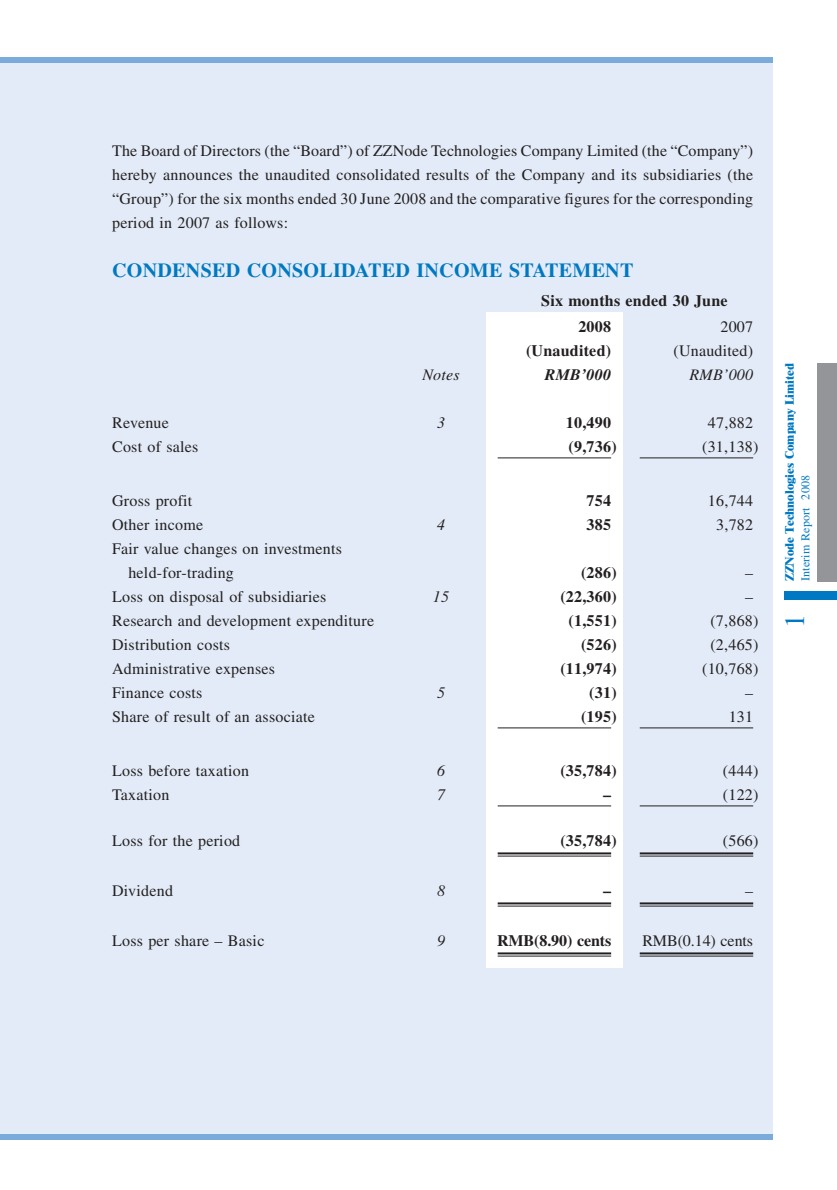
<style>
.page{position:relative;width:837px;height:1190px;background:#fff}
.page>*{position:absolute;margin:0;border:0;box-sizing:border-box;transform-origin:0 0}
.t1{font:28px "Times LT Std";color:#0079c2}
.t2{font:700 20px "Times LT Std";letter-spacing:.015em;color:#0079c2}
.t3{font:16px/24px "Times LT Std";letter-spacing:.015em;color:#231f20;text-align:justify}
.t4{font:700 16px/26px "Times LT Std";letter-spacing:.015em;color:#231f20}
.t5{font:italic 16px "Times LT Std";letter-spacing:.015em;color:#231f20}
.t6{font:700 16px "Times LT Std";letter-spacing:-.005em;color:#231f20}
.t7{font:16px "Times LT Std";letter-spacing:-.005em;color:#231f20}
.t8{font:italic 700 16px "Times LT Std";letter-spacing:.015em;color:#231f20}
.t9{font:800 12px "Times LT Std";color:#0079c2}
.t10{font:12px "Times LT Std";letter-spacing:.015em;color:#0079c2}
</style>
<div class="page">
<div style="left:0;top:60px;width:773px;height:1078px;background:#e2ebf7"></div>
<div style="left:0;top:1135px;width:773px;height:5px;background:#7aabdb"></div>
<div style="left:0;top:57px;width:773px;height:6px;background:#7aabdb"></div>
<div style="left:783px;top:591px;width:53px;height:9px;background:#0079c2"></div>
<div style="left:816px;top:364px;width:20px;height:218px;background:#939598"></div>
<div style="left:486px;top:312px;width:136px;height:656px;background:#fff"></div>
<hr style="left:497px;top:457px;width:114px;height:1px;background:#231f20">
<hr style="left:639px;top:457px;width:114px;height:1px;background:#231f20">
<hr style="left:497px;top:727px;width:114px;height:1px;background:#231f20">
<hr style="left:639px;top:727px;width:114px;height:1px;background:#231f20">
<hr style="left:497px;top:805px;width:114px;height:1px;background:#231f20">
<hr style="left:639px;top:805px;width:114px;height:1px;background:#231f20">
<hr style="left:497px;top:852px;width:114px;height:2px;background:#231f20">
<hr style="left:497px;top:856px;width:114px;height:1px;background:#231f20">
<hr style="left:639px;top:852px;width:114px;height:2px;background:#231f20">
<hr style="left:639px;top:856px;width:114px;height:1px;background:#231f20">
<hr style="left:497px;top:902px;width:114px;height:2px;background:#231f20">
<hr style="left:497px;top:906px;width:114px;height:1px;background:#231f20">
<hr style="left:639px;top:902px;width:114px;height:2px;background:#231f20">
<hr style="left:639px;top:906px;width:114px;height:1px;background:#231f20">
<hr style="left:497px;top:952px;width:114px;height:2px;background:#231f20">
<hr style="left:497px;top:956px;width:114px;height:1px;background:#231f20">
<hr style="left:639px;top:952px;width:114px;height:2px;background:#231f20">
<hr style="left:639px;top:956px;width:114px;height:1px;background:#231f20">
<p class="t3" style="left:112px;top:140px;width:642px">The Board of Directors (the “Board”) of ZZNode Technologies Company Limited (the “Company”) hereby announces the unaudited consolidated results of the Company and its subsidiaries (the “Group”) for the six months ended 30 June 2008 and the comparative figures for the corresponding period in 2007 as follows:</p>
<p class="t2" style="left:112px;top:263px;width:522px">CONDENSED CONSOLIDATED INCOME STATEMENT</p>
<p class="t4" style="left:578px;top:289px;width:151px;text-indent:-37px">Six months ended 30 June<br>2008</p>
<p class="t3" style="left:720px;top:317px;width:34px">2007</p>
<p class="t4" style="left:526px;top:339px;width:87px">(Unaudited)</p>
<p class="t3" style="left:673px;top:341px;width:81px">(Unaudited)</p>
<p class="t5" style="left:422px;top:369px;width:39px">Notes</p>
<p class="t8" style="left:544px;top:369px;width:68px">RMB’000</p>
<p class="t5" style="left:689px;top:369px;width:65px">RMB’000</p>
<p class="t3" style="left:112px;top:413px;width:58px">Revenue</p>
<p class="t5" style="left:437px;top:417px;width:9px">3</p>
<p class="t4" style="left:566px;top:411px;width:47px">10,490</p>
<p class="t3" style="left:708px;top:413px;width:47px">47,882</p>
<p class="t3" style="left:112px;top:437px;width:88px">Cost of sales</p>
<p class="t4" style="left:568px;top:435px;width:50px">(9,736 )</p>
<p class="t3" style="left:702px;top:437px;width:58px">(31,138 )</p>
<p class="t3" style="left:112px;top:491px;width:82px">Gross profit</p>
<p class="t4" style="left:586px;top:489px;width:26px">754</p>
<p class="t3" style="left:708px;top:491px;width:47px">16,744</p>
<p class="t3" style="left:112px;top:515px;width:92px">Other income</p>
<p class="t5" style="left:437px;top:519px;width:9px">4</p>
<p class="t4" style="left:586px;top:513px;width:26px">385</p>
<p class="t3" style="left:716px;top:515px;width:38px">3,782</p>
<p class="t3" style="left:128px;top:539px;width:215px;text-indent:-16px">Fair value changes on investments held-for-trading</p>
<p class="t4" style="left:581px;top:561px;width:37px">(286 )</p>
<p class="t3" style="left:745px;top:563px;width:9px">–</p>
<p class="t3" style="left:112px;top:587px;width:216px">Loss on disposal of subsidiaries</p>
<p class="t5" style="left:433px;top:591px;width:18px">15</p>
<p class="t4" style="left:560px;top:585px;width:58px">(22,360 )</p>
<p class="t3" style="left:745px;top:587px;width:9px">–</p>
<p class="t3" style="left:112px;top:611px;width:263px">Research and development expenditure</p>
<p class="t4" style="left:568px;top:609px;width:50px">(1,551 )</p>
<p class="t3" style="left:710px;top:611px;width:50px">(7,868 )</p>
<p class="t3" style="left:112px;top:635px;width:119px">Distribution costs</p>
<p class="t4" style="left:581px;top:633px;width:37px">(526 )</p>
<p class="t3" style="left:710px;top:635px;width:50px">(2,465 )</p>
<p class="t3" style="left:112px;top:659px;width:164px">Administrative expenses</p>
<p class="t4" style="left:560px;top:657px;width:58px">(11,974 )</p>
<p class="t3" style="left:702px;top:659px;width:58px">(10,768 )</p>
<p class="t3" style="left:112px;top:683px;width:92px">Finance costs</p>
<p class="t5" style="left:437px;top:687px;width:9px">5</p>
<p class="t4" style="left:589px;top:681px;width:29px">(31 )</p>
<p class="t3" style="left:745px;top:683px;width:9px">–</p>
<p class="t3" style="left:112px;top:707px;width:204px">Share of result of an associate</p>
<p class="t4" style="left:581px;top:705px;width:37px">(195 )</p>
<p class="t3" style="left:728px;top:707px;width:26px">131</p>
<p class="t3" style="left:112px;top:761px;width:138px">Loss before taxation</p>
<p class="t5" style="left:437px;top:765px;width:9px">6</p>
<p class="t4" style="left:560px;top:759px;width:58px">(35,784 )</p>
<p class="t3" style="left:722px;top:761px;width:37px">(444 )</p>
<p class="t3" style="left:112px;top:785px;width:59px">Taxation</p>
<p class="t5" style="left:437px;top:789px;width:9px">7</p>
<p class="t4" style="left:603px;top:783px;width:9px">–</p>
<p class="t3" style="left:722px;top:785px;width:37px">(122 )</p>
<p class="t3" style="left:112px;top:831px;width:130px">Loss for the period</p>
<p class="t4" style="left:560px;top:829px;width:58px">(35,784 )</p>
<p class="t3" style="left:722px;top:831px;width:37px">(566 )</p>
<p class="t3" style="left:112px;top:881px;width:62px">Dividend</p>
<p class="t5" style="left:437px;top:885px;width:9px">8</p>
<p class="t4" style="left:603px;top:879px;width:9px">–</p>
<p class="t3" style="left:745px;top:881px;width:9px">–</p>
<p class="t3" style="left:112px;top:931px;width:154px">Loss per share – Basic</p>
<p class="t5" style="left:437px;top:935px;width:9px">9</p>
<p class="t6" style="left:497px;top:935px;width:116px">RMB(8.90) cents</p>
<p class="t7" style="left:642px;top:935px;width:112px">RMB(0.14) cents</p>
<p class="t9" style="left:785px;top:581px;width:220px;rotate:-90deg">ZZNode Technologies Company Limited</p>
<p class="t10" style="left:801px;top:581px;width:108px;rotate:-90deg">Interim Report 2008</p>
<h1 class="t1" style="left:785px;top:628px;width:15px;rotate:-90deg">1</h1>
</div>
